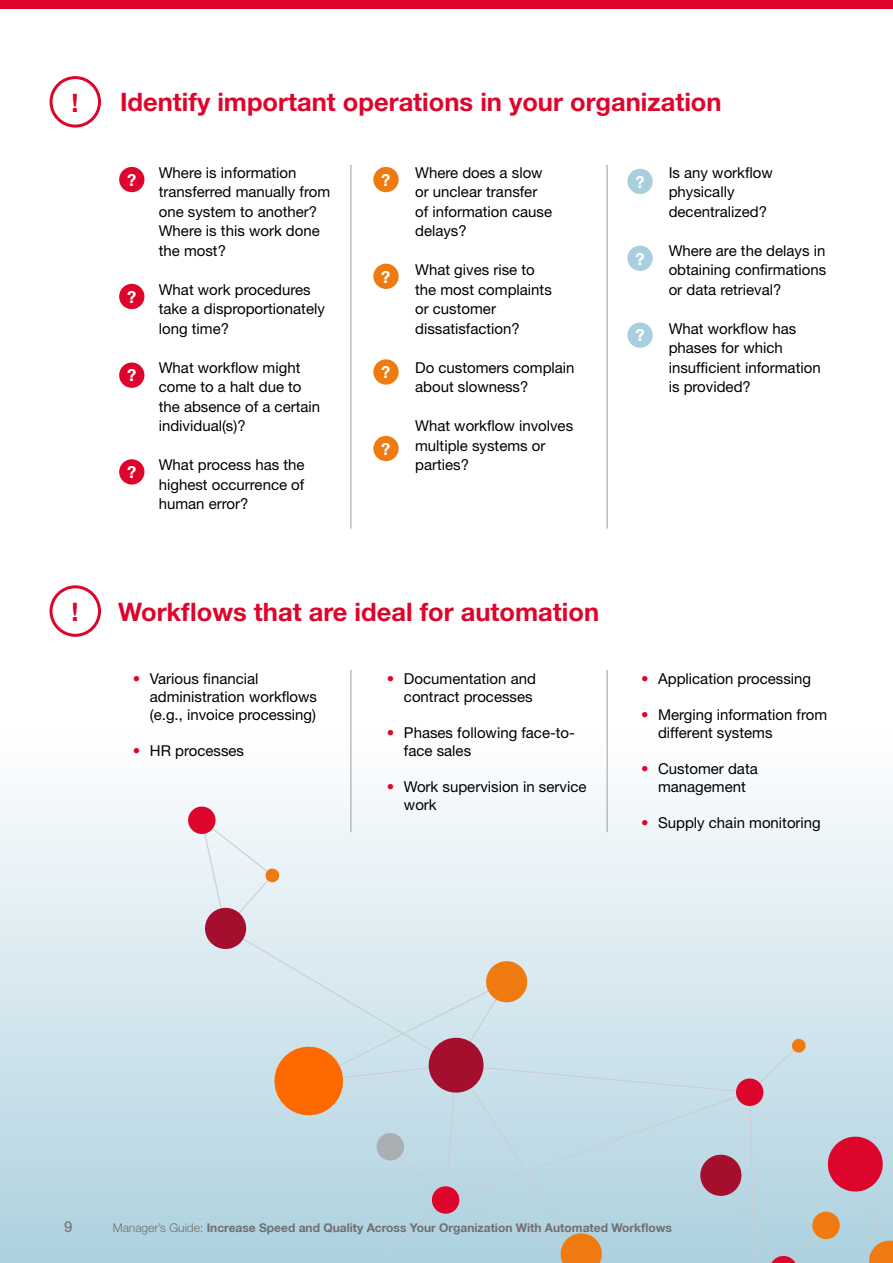
<style>
.page{position:relative;width:893px;height:1263px;background:#fff}
.page>*{position:absolute;margin:0;border:0;box-sizing:border-box;transform-origin:0 0}
.t1{font:700 25.5px "Helvetica Neue LT Pro";color:#dd052b}
.t2{font:700 25.5px "Helvetica Neue LT Std";color:#dd052b}
.t3{font:700 16.5px "Helvetica Neue LT Std";color:#fff}
.t4{font:15px/19.5px "Helvetica Neue LT Pro";color:#000}
.t5{font:500 15px "Helvetica Neue";color:#7d7a80}
.t6{font:700 12px "Helvetica Neue LT";color:#706f6f}
.s1{color:#dd052b}
.s2{font-family:"Helvetica Neue LT Pro";font-weight:300}
</style>
<div class="page">
<div style="left:0;top:699px;width:893px;height:564px;background:linear-gradient(to bottom,#fff,#add1df)"></div>
<hr style="left:350px;top:165px;width:1px;height:364px;background:#9d9d9c">
<hr style="left:607px;top:165px;width:1px;height:364px;background:#9d9d9c">
<div style="left:50px;top:76px;width:51px;height:52px;border:3px solid #dd052b;border-radius:50%"></div>
<div style="left:119px;top:167px;width:25px;height:25px;background:#dd052b;border-radius:50%"></div>
<div style="left:373px;top:167px;width:26px;height:25px;background:#ef7b10;border-radius:50%"></div>
<div style="left:627px;top:169px;width:26px;height:25px;background:#a8cfdd;border-radius:50%"></div>
<div style="left:119px;top:284px;width:25px;height:25px;background:#dd052b;border-radius:50%"></div>
<div style="left:373px;top:264px;width:26px;height:25px;background:#ef7b10;border-radius:50%"></div>
<div style="left:627px;top:246px;width:26px;height:25px;background:#a8cfdd;border-radius:50%"></div>
<div style="left:119px;top:362px;width:25px;height:26px;background:#dd052b;border-radius:50%"></div>
<div style="left:373px;top:359px;width:26px;height:26px;background:#ef7b10;border-radius:50%"></div>
<div style="left:627px;top:322px;width:26px;height:26px;background:#a8cfdd;border-radius:50%"></div>
<div style="left:119px;top:459px;width:25px;height:26px;background:#dd052b;border-radius:50%"></div>
<div style="left:373px;top:436px;width:26px;height:25px;background:#ef7b10;border-radius:50%"></div>
<hr style="left:350px;top:670px;width:1px;height:162px;background:#9d9d9c">
<hr style="left:607px;top:670px;width:1px;height:162px;background:#9d9d9c">
<div style="left:50px;top:585px;width:51px;height:52px;border:3px solid #dd052b;border-radius:50%"></div>
<svg style="left:186px;top:805px;width:707px;height:458px"></svg>
<div style="left:0;top:0;width:893px;height:9px;background:#dd052b"></div>
<h1 class="t2" style="left:72px;top:87px;width:9px">!</h1>
<h1 class="t1" style="left:120px;top:85px;width:603px">Identify important operations in your organization</h1>
<h1 class="t2" style="left:72px;top:596px;width:9px">!</h1>
<p class="t4" style="left:159px;top:162px;width:173px">Where is information transferred manually from one system to another?<br>Where is this work done the most?</p>
<p class="t4" style="left:159px;top:279px;width:168px">What work procedures take a disproportionately long time?</p>
<p class="t4" style="left:159px;top:357px;width:163px">What workflow might come to a halt due to the absence of a certain individual(s)?</p>
<p class="t4" style="left:159px;top:455px;width:147px;text-align:justify">What process has the highest occurrence of human error?</p>
<p class="t4" style="left:415px;top:162px;width:138px">Where does a slow or unclear transfer of information cause delays?</p>
<p class="t4" style="left:415px;top:260px;width:138px">What gives rise to the most complaints or customer dissatisfaction?</p>
<p class="t4" style="left:415px;top:357px;width:161px">Do customers complain about slowness?</p>
<p class="t4" style="left:415px;top:416px;width:160px">What workflow involves multiple systems or parties?</p>
<p class="t3" style="left:127px;top:170px;width:11px">?</p>
<p class="t3" style="left:381px;top:170px;width:11px">?</p>
<p class="t3" style="left:635px;top:172px;width:11px">?</p>
<p class="t3" style="left:635px;top:248px;width:11px">?</p>
<p class="t3" style="left:381px;top:266px;width:11px">?</p>
<p class="t3" style="left:127px;top:287px;width:11px">?</p>
<p class="t3" style="left:635px;top:325px;width:11px">?</p>
<p class="t3" style="left:127px;top:365px;width:11px">?</p>
<p class="t3" style="left:381px;top:362px;width:11px">?</p>
<p class="t3" style="left:381px;top:439px;width:11px">?</p>
<p class="t3" style="left:127px;top:462px;width:11px">?</p>
<p class="t4" style="left:669px;top:162px;width:106px">Is any workflow physically decentralized?</p>
<p class="t4" style="left:669px;top:240px;width:159px;text-align:justify">Where are the delays in obtaining confirmations or data retrieval?</p>
<p class="t4" style="left:669px;top:318px;width:153px">What workflow has phases for which insufficient information is provided?</p>
<h1 class="t1" style="left:118px;top:595px;width:483px">Workflows that are ideal for automation</h1>
<p class="t4" style="left:150px;top:669px;width:169px;line-height:18px;text-indent:-17px"><span class="s1">•</span> Various financial administration workflows (e.g., invoice processing)</p>
<p class="t4" style="left:133px;top:741px;width:113px"><span class="s1">•</span> HR processes</p>
<p class="t4" style="left:387px;top:669px;width:151px;line-height:18px;text-align:right"><span class="s1">•</span> Documentation and contract processes</p>
<p class="t4" style="left:404px;top:723px;width:173px;line-height:18px;text-indent:-17px"><span class="s1">•</span> Phases following face-to&shy;face sales</p>
<p class="t4" style="left:404px;top:777px;width:184px;line-height:18px;text-indent:-17px"><span class="s1">•</span> Work supervision in service work</p>
<p class="t4" style="left:641px;top:669px;width:172px"><span class="s1">•</span> Application processing</p>
<p class="t4" style="left:658px;top:705px;width:171px;line-height:18px;text-indent:-17px"><span class="s1">•</span> Merging information from different systems</p>
<p class="t4" style="left:641px;top:759px;width:118px;line-height:18px;text-align:center"><span class="s1">•</span> Customer data management</p>
<p class="t4" style="left:641px;top:813px;width:181px"><span class="s1">•</span> Supply chain monitoring</p>
<p class="t5" style="left:64px;top:1215px;width:10px">9</p>
<p class="t6" style="left:113px;top:1220px;width:561px"><span class="s2">Manager’s Guide:</span> Increase Speed and Quality Across Your Organization With Automated Workflows</p>
</div>
